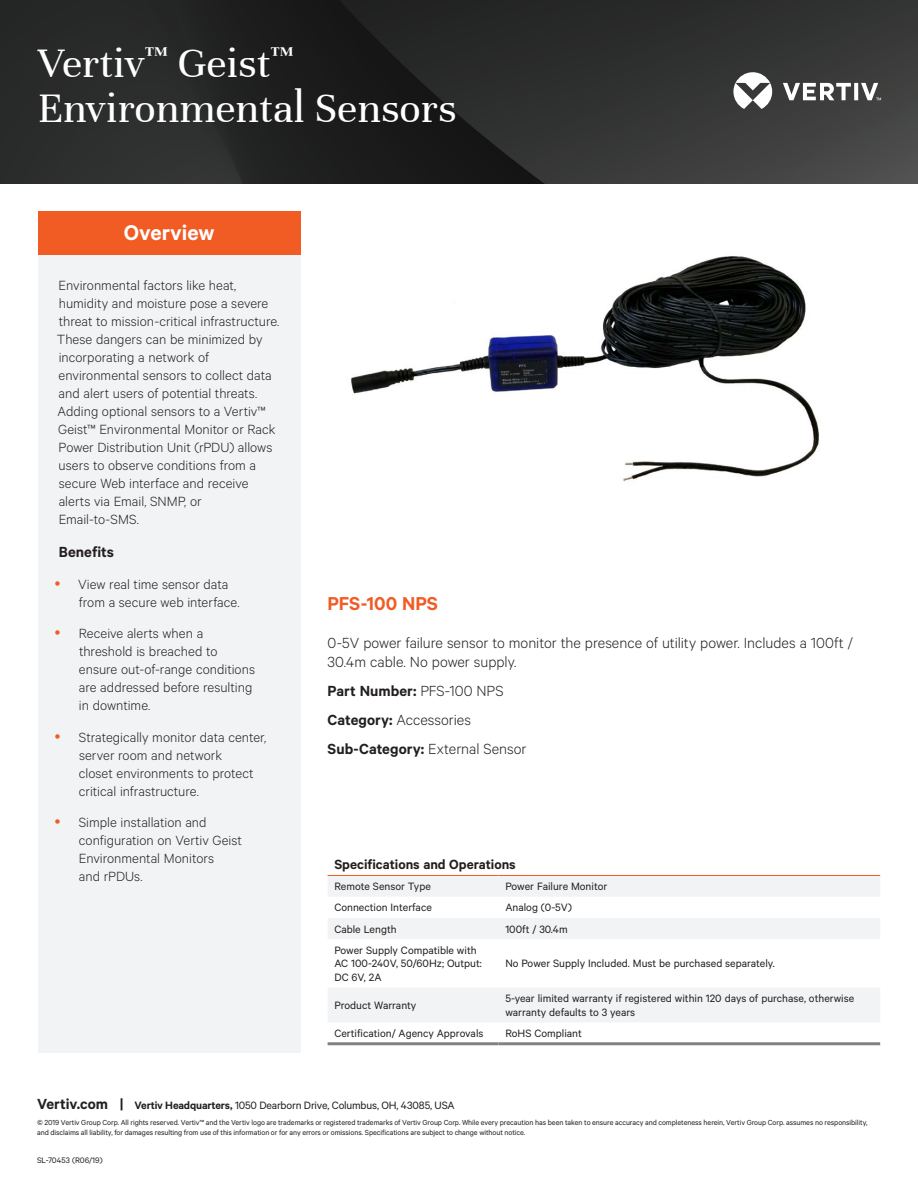
<style>
.page{position:relative;width:918px;height:1188px;background:#fff}
.page>*{position:absolute;margin:0;border:0;box-sizing:border-box;transform-origin:0 0}
.t1{font:45px/45px "Unna";color:#fff}
.t2{font:600 24px "Calibre";color:#fff}
.t3{font:600 21px "Calibre";color:#f15b24}
.t4{font:300 16.5px/28.8px "Calibre";color:#231f20}
.t5{font:600 16.5px "Calibre";color:#231f20}
.t6{font:300 15px/18px "Calibre";color:#231f20}
.t7{font:600 15px "Calibre";color:#231f20}
.t8{font:12px/13.5px "Calibre";color:#231f20}
.t9{font:9px "Calibre";color:#231f20}
.t10{font:8.25px/9.8px "Calibre";letter-spacing:-.01em;color:#231f20}
.s1{font-weight:600}
.s2{font-weight:600;font-size:16.5px}
</style>
<div class="page">
<img style="left:0;top:0;width:918px;height:183px">
<svg style="left:733px;top:72px;width:148px;height:37px"></svg>
<div style="left:38px;top:251px;width:263px;height:802px;background:#f2f3f4"></div>
<div style="left:38px;top:211px;width:263px;height:43px;background:#f15b24"></div>
<img style="left:351px;top:256px;width:469px;height:225px">
<svg style="left:328px;top:876px;width:552px;height:63px"></svg>
<div style="left:328px;top:988px;width:552px;height:34px;background:#f2f3f4"></div>
<hr style="left:328px;top:1042px;width:171px;height:3px;background:#808285">
<hr style="left:499px;top:1042px;width:381px;height:3px;background:#808285">
<hr style="left:328px;top:875px;width:171px;height:1px;background:#f15b24">
<hr style="left:499px;top:875px;width:381px;height:1px;background:#f15b24">
<h1 class="t1" style="left:38px;top:40px;width:420px">Vertiv<sup>™</sup> Geist<sup>™<br></sup>Environmental Sensors</h1>
<h2 class="t2" style="left:124px;top:219px;width:92px">Overview</h2>
<p class="t6" style="left:57px;top:276px;width:224px">Environmental factors like heat, humidity and moisture pose a severe threat to mission-critical infrastructure.<br>These dangers can be minimized by incorporating a network of environmental sensors to collect data and alert users of potential threats.<br>Adding optional sensors to a Vertiv™ Geist™ Environmental Monitor or Rack Power Distribution Unit (rPDU) allows users to observe conditions from a secure Web interface and receive alerts via Email, SNMP, or Email-to-SMS.</p>
<p class="t5" style="left:59px;top:542px;width:57px">Benefits</p>
<p class="t6" style="left:78px;top:575px;width:163px">View real time sensor data from a secure web interface.</p>
<p class="t6" style="left:79px;top:624px;width:178px">Receive alerts when a threshold is breached to ensure out-of-range conditions are addressed before resulting in downtime.</p>
<p class="t6" style="left:79px;top:728px;width:189px">Strategically monitor data center, server room and network<br>closet environments to protect critical infrastructure.</p>
<p class="t6" style="left:79px;top:813px;width:165px">Simple installation and configuration on Vertiv Geist<br>Environmental Monitors<br>and rPDUs.</p>
<h3 class="t3" style="left:328px;top:591px;width:112px">PFS-100 NPS</h3>
<p class="t4" style="left:328px;top:632px;width:527px;line-height:19.8px">0-5V power failure sensor to monitor the presence of utility power. Includes a 100ft /<br>30.4m cable. No power supply.</p>
<p class="t4" style="left:328px;top:676px;width:200px"><span class="s1">Part Number:</span> PFS-100 NPS<br><span class="s1">Category:</span> Accessories<br><span class="s1">Sub-Category:</span> External Sensor</p>
<p class="t7" style="left:334px;top:855px;width:183px">Specifications and Operations</p>
<p class="t8" style="left:334px;top:879px;width:98px">Remote Sensor Type</p>
<p class="t8" style="left:505px;top:879px;width:104px">Power Failure Monitor</p>
<p class="t8" style="left:334px;top:900px;width:99px">Connection Interface</p>
<p class="t8" style="left:505px;top:900px;width:68px">Analog (0-5V)</p>
<p class="t8" style="left:334px;top:922px;width:64px">Cable Length</p>
<p class="t8" style="left:505px;top:922px;width:64px">100ft / 30.4m</p>
<p class="t8" style="left:334px;top:943px;width:149px">Power Supply Compatible with<br>AC 100-240V, 50/60Hz; Output:<br>DC 6V, 2A</p>
<p class="t8" style="left:505px;top:957px;width:271px">No Power Supply Included. Must be purchased separately.</p>
<p class="t8" style="left:334px;top:998px;width:84px">Product Warranty</p>
<p class="t8" style="left:505px;top:991px;width:350px">5-year limited warranty if registered within 120 days of purchase, otherwise warranty defaults to 3 years</p>
<p class="t8" style="left:334px;top:1026px;width:151px">Certification/ Agency Approvals</p>
<p class="t8" style="left:505px;top:1026px;width:78px">RoHS Compliant</p>
<p class="t8" style="left:37px;top:1098px;width:419px"><span class="s2">Vertiv.com |</span> <span class="s1">Vertiv Headquarters,</span> 1050 Dearborn Drive, Columbus, OH, 43085, USA</p>
<p class="t10" style="left:37px;top:1117px;width:832px">© 2019 Vertiv Group Corp. All rights reserved. Vertiv™ and the Vertiv logo are trademarks or registered trademarks of Vertiv Group Corp. While every precaution has been taken to ensure accuracy and completeness herein, Vertiv Group Corp. assumes no responsibility, and disclaims all liability, for damages resulting from use of this information or for any errors or omissions. Specifications are subject to change without notice.</p>
<p class="t9" style="left:37px;top:1155px;width:67px">SL-70453 (R06/19)</p>
</div>
